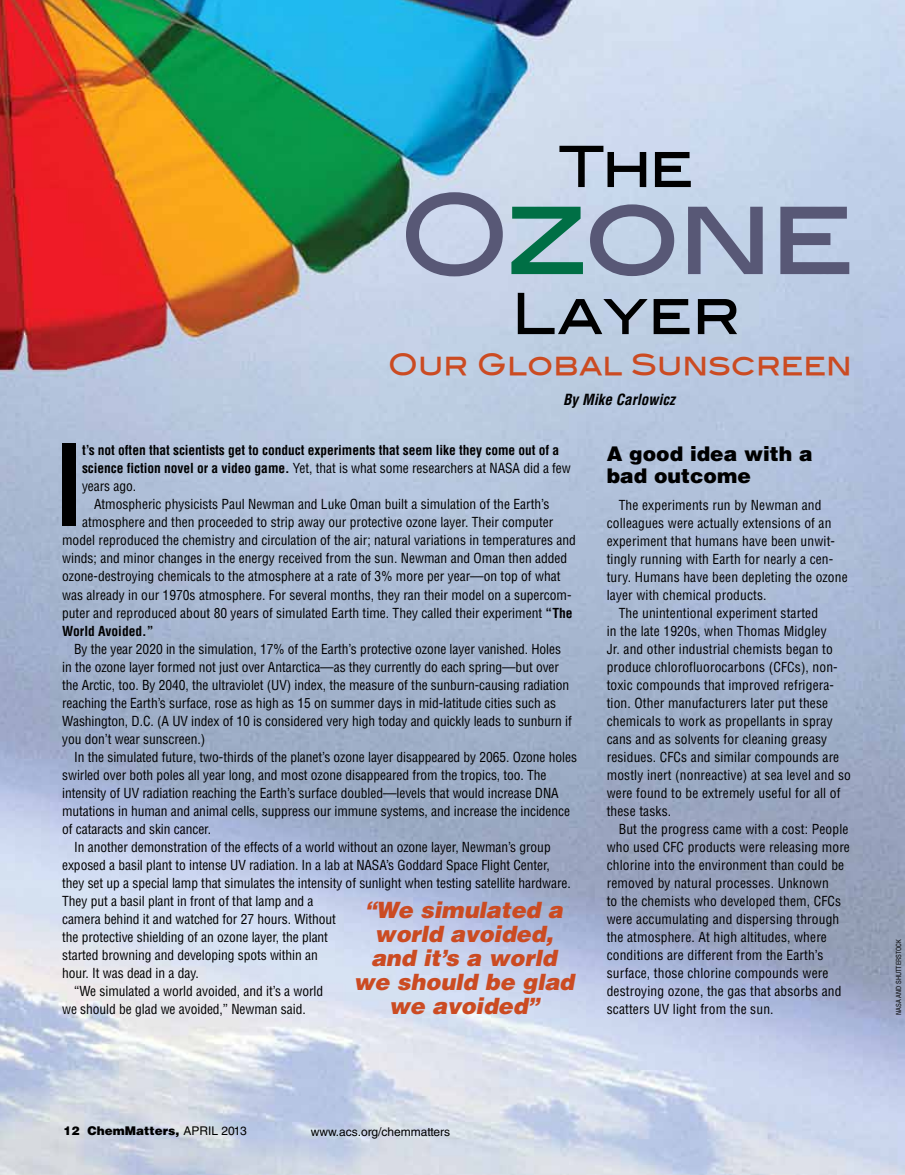
<style>
.page{position:relative;width:905px;height:1175px;background:#fff}
.page>*{position:absolute;margin:0;border:0;box-sizing:border-box;transform-origin:0 0}
.t1{font:109.5px "Blair Md ITCTT Medium";letter-spacing:-.04em;color:#585876;scale:.95 1}
.t2{font:57px "Blair Md ITCTT Medium";color:#000;scale:.95 1}
.t3{font:29.25px "Blair Md ITCTT Medium";color:#cb4b22;scale:.95 1}
.t4{font:italic 900 22.5px/24px "Helvetica LT Std";letter-spacing:-.005em;color:#cb4b22;text-align:center}
.t5{font:900 20.25px/22.5px "Helvetica LT Std";color:#000}
.t6{font:italic 700 condensed 15px "Helvetica LT Std";color:#000}
.t7{font:condensed 13.5px/18px "Helvetica LT Std";color:#000}
.t8{font:700 condensed 13.5px "Helvetica LT Std";letter-spacing:-.005em;color:#000}
.t9{font:900 12px "Helvetica LT Std";color:#000}
.t10{font:12px "Helvetica LT Std";color:#000}
.t11{font:condensed 6.75px "Helvetica LT Std";color:#000}
.s1{color:#006f45}
.s2{font-weight:700}
.s3{font-weight:400}
</style>
<div class="page">
<img style="left:0;top:0;width:904px;height:1174px">
<div style="left:62px;top:444px;width:13px;height:82px;background:#000"></div>
<h2 class="t2" style="left:558px;top:120px;width:144px">The</h2>
<h1 class="t1" style="left:397px;top:145px;width:482px">O<span class="s1">z</span>one</h1>
<h2 class="t2" style="left:511px;top:267px;width:243px">Layer</h2>
<h3 class="t3" style="left:388px;top:340px;width:490px">Our Global Sunscreen</h3>
<p class="t6" style="left:563px;top:390px;width:113px">By Mike Carlowicz</p>
<p class="t8" style="left:82px;top:442px;width:478px">t’s not often that scientists get to conduct experiments that seem like they come out of a</p>
<p class="t7" style="left:82px;top:459px;width:490px"><span class="s2">science fiction novel or a video game.</span> Yet, that is what some researchers at NASA did a few</p>
<p class="t7" style="left:82px;top:477px;width:56px">years ago.</p>
<p class="t7" style="left:94px;top:495px;width:457px">Atmospheric physicists Paul Newman and Luke Oman built a simulation of the Earth’s</p>
<p class="t7" style="left:82px;top:513px;width:472px">atmosphere and then proceeded to strip away our protective ozone layer. Their computer</p>
<p class="t7" style="left:62px;top:531px;width:515px">model reproduced the chemistry and circulation of the air; natural variations in temperatures and</p>
<p class="t7" style="left:62px;top:549px;width:506px">winds; and minor changes in the energy received from the sun. Newman and Oman then added</p>
<p class="t7" style="left:62px;top:567px;width:500px">ozone-destroying chemicals to the atmosphere at a rate of 3% more per year—on top of what</p>
<p class="t7" style="left:62px;top:585px;width:511px">was already in our 1970s atmosphere. For several months, they ran their model on a supercom-</p>
<p class="t7" style="left:62px;top:603px;width:512px">puter and reproduced about 80 years of simulated Earth time. They called their experiment <span class="s2">“The</span></p>
<p class="t8" style="left:62px;top:622px;width:93px">World Avoided.”</p>
<p class="t7" style="left:62px;top:639px;width:511px;text-indent:12px">By the year 2020 in the simulation, 17% of the Earth’s protective ozone layer vanished. Holes in the ozone layer formed not just over Antarctica—as they currently do each spring—but over the Arctic, too. By 2040, the ultraviolet (UV) index, the measure of the sunburn-causing radiation reaching the Earth’s surface, rose as high as 15 on summer days in mid-latitude cities such as Washington, D.C. (A UV index of 10 is considered very high today and quickly leads to sunburn if you don’t wear sunscreen.)</p>
<p class="t7" style="left:74px;top:747px;width:504px">In the simulated future, two-thirds of the planet’s ozone layer disappeared by 2065. Ozone holes</p>
<p class="t7" style="left:62px;top:765px;width:486px">swirled over both poles all year long, and most ozone disappeared from the tropics, too. The</p>
<p class="t7" style="left:62px;top:783px;width:489px">intensity of UV radiation reaching the Earth’s surface doubled—levels that would increase DNA</p>
<p class="t7" style="left:62px;top:801px;width:509px">mutations in human and animal cells, suppress our immune systems, and increase the incidence</p>
<p class="t7" style="left:62px;top:819px;width:150px">of cataracts and skin cancer.</p>
<p class="t7" style="left:74px;top:837px;width:478px">In another demonstration of the effects of a world without an ozone layer, Newman’s group</p>
<p class="t7" style="left:62px;top:855px;width:489px">exposed a basil plant to intense UV radiation. In a lab at NASA’s Goddard Space Flight Center,</p>
<p class="t7" style="left:62px;top:873px;width:510px">they set up a special lamp that simulates the intensity of sunlight when testing satellite hardware.</p>
<p class="t7" style="left:62px;top:891px;width:253px">They put a basil plant in front of that lamp and a</p>
<p class="t7" style="left:62px;top:909px;width:275px">camera behind it and watched for 27 hours. Without</p>
<p class="t7" style="left:62px;top:927px;width:267px">the protective shielding of an ozone layer, the plant</p>
<p class="t7" style="left:62px;top:945px;width:257px">started browning and developing spots within an</p>
<p class="t7" style="left:62px;top:963px;width:138px">hour. It was dead in a day.</p>
<p class="t7" style="left:74px;top:981px;width:250px">“We simulated a world avoided, and it’s a world</p>
<p class="t7" style="left:62px;top:999px;width:245px">we should be glad we avoided,” Newman said.</p>
<h3 class="t4" style="left:353px;top:897px;width:222px">“We simulated a world avoided, and it’s a world we should be glad we avoided”</h3>
<h3 class="t5" style="left:606px;top:441px;width:207px">A good idea with a bad outcome</h3>
<p class="t7" style="left:618px;top:495px;width:204px">The experiments run by Newman and</p>
<p class="t7" style="left:606px;top:513px;width:226px">colleagues were actually extensions of an</p>
<p class="t7" style="left:606px;top:531px;width:230px">experiment that humans have been unwit-</p>
<p class="t7" style="left:606px;top:549px;width:228px">tingly running with Earth for nearly a cen-</p>
<p class="t7" style="left:606px;top:567px;width:242px">tury. Humans have been depleting the ozone</p>
<p class="t7" style="left:606px;top:585px;width:161px">layer with chemical products.</p>
<p class="t7" style="left:618px;top:603px;width:201px">The unintentional experiment started</p>
<p class="t7" style="left:606px;top:621px;width:221px">in the late 1920s, when Thomas Midgley</p>
<p class="t7" style="left:606px;top:639px;width:228px">Jr. and other industrial chemists began to</p>
<p class="t7" style="left:606px;top:657px;width:232px">produce chlorofluorocarbons (CFCs), non-</p>
<p class="t7" style="left:606px;top:675px;width:229px">toxic compounds that improved refrigera-</p>
<p class="t7" style="left:606px;top:693px;width:223px">tion. Other manufacturers later put these</p>
<p class="t7" style="left:606px;top:711px;width:227px">chemicals to work as propellants in spray</p>
<p class="t7" style="left:606px;top:729px;width:222px">cans and as solvents for cleaning greasy</p>
<p class="t7" style="left:606px;top:747px;width:234px">residues. CFCs and similar compounds are</p>
<p class="t7" style="left:606px;top:765px;width:246px">mostly inert (nonreactive) at sea level and so</p>
<p class="t7" style="left:606px;top:783px;width:235px">were found to be extremely useful for all of</p>
<p class="t7" style="left:606px;top:801px;width:66px">these tasks.</p>
<p class="t7" style="left:618px;top:819px;width:231px">But the progress came with a cost: People</p>
<p class="t7" style="left:606px;top:837px;width:245px">who used CFC products were releasing more</p>
<p class="t7" style="left:606px;top:855px;width:239px">chlorine into the environment than could be</p>
<p class="t7" style="left:606px;top:873px;width:223px">removed by natural processes. U nknown</p>
<p class="t7" style="left:606px;top:891px;width:236px">to the chemists who developed them, CFCs</p>
<p class="t7" style="left:606px;top:909px;width:234px">were accumulating and dispersing through</p>
<p class="t7" style="left:606px;top:927px;width:222px">the atmosphere. At high altitudes, where</p>
<p class="t7" style="left:606px;top:945px;width:218px">conditions are different from the Earth’s</p>
<p class="t7" style="left:606px;top:963px;width:223px">surface, those chlorine compounds were</p>
<p class="t7" style="left:606px;top:981px;width:236px">destroying ozone, the gas that absorbs and</p>
<p class="t7" style="left:606px;top:999px;width:168px">scatters UV light from the sun.</p>
<p class="t9" style="left:63px;top:1123px;width:185px">12 Chemmatters, <span class="s3">APRIL 2013</span></p>
<p class="t10" style="left:311px;top:1124px;width:141px">www.acs.org/chemmatters</p>
<p class="t11" style="left:894px;top:1015px;width:77px;rotate:-90deg">NASA and shutterstock</p>
</div>
